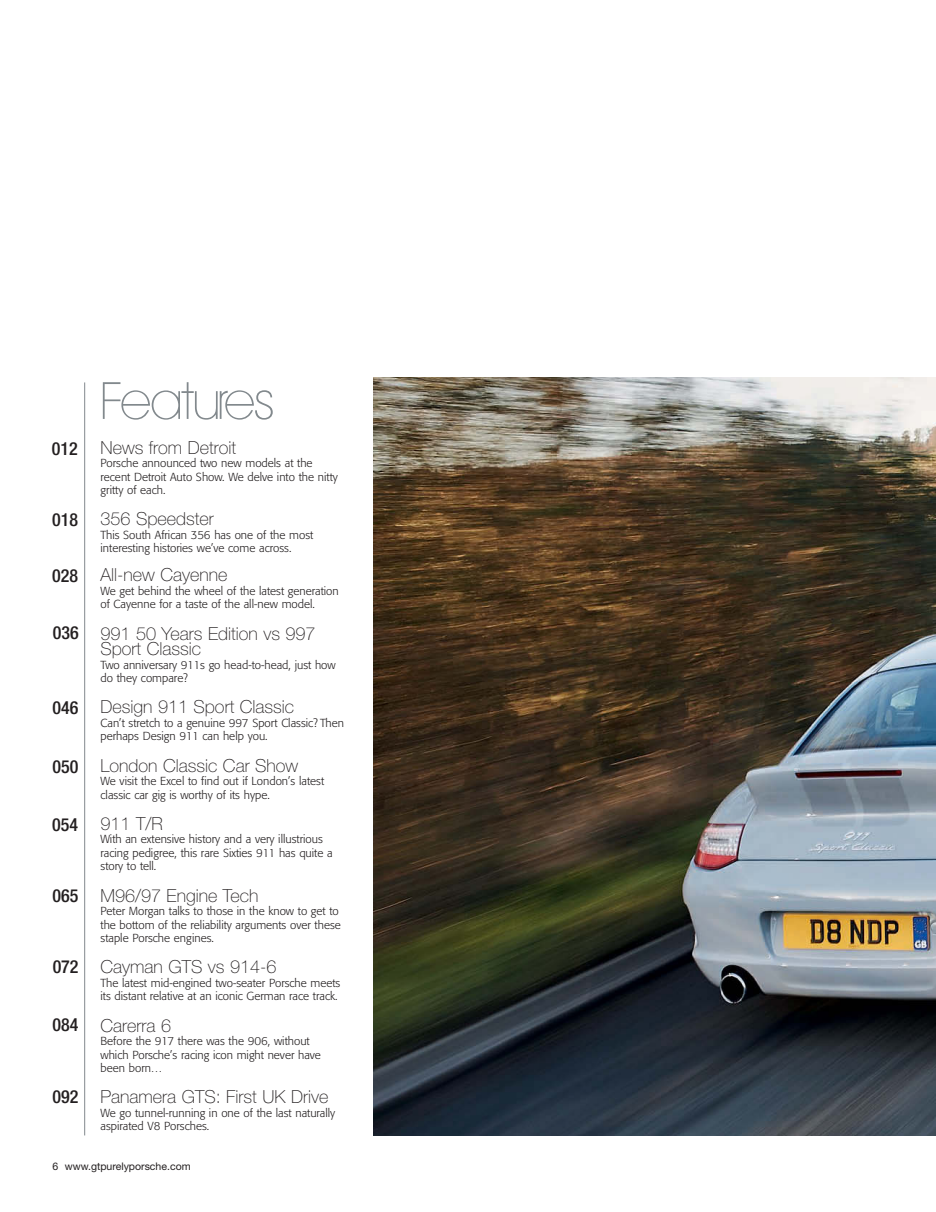
<style>
.page{position:relative;width:936px;height:1212px;background:#fff}
.page>*{position:absolute;margin:0;border:0;box-sizing:border-box;transform-origin:0 0}
.t1{font:200 51.6px "Avant Garde IT Cby BT";letter-spacing:-.035em;color:#82898d}
.t2{font:100 18px/15.6px "Helvetica Neue";color:#231f20}
.t3{font:500 condensed 18px "Helvetica Neue";color:#231f20}
.t4{font:300 11.55px/13.5px "Formata";color:#231f20}
.t5{font:10.5px "Helvetica Neue";color:#231f20}
</style>
<div class="page">
<img style="left:373px;top:377px;width:562px;height:758px">
<hr style="left:84px;top:382px;width:1px;height:753px;background:#82898d">
<p class="t3" style="left:52px;top:442px;width:27px">012</p>
<p class="t3" style="left:52px;top:513px;width:27px">018</p>
<p class="t3" style="left:52px;top:569px;width:27px">028</p>
<p class="t3" style="left:53px;top:626px;width:27px">036</p>
<p class="t3" style="left:53px;top:702px;width:27px">046</p>
<p class="t3" style="left:52px;top:760px;width:27px">050</p>
<p class="t3" style="left:52px;top:818px;width:27px">054</p>
<p class="t3" style="left:53px;top:889px;width:27px">065</p>
<p class="t3" style="left:53px;top:960px;width:27px">072</p>
<p class="t3" style="left:52px;top:1018px;width:27px">084</p>
<p class="t3" style="left:52px;top:1090px;width:27px">092</p>
<p class="t1" style="left:99px;top:382px;width:176px">Features</p>
<p class="t2" style="left:100px;top:441px;width:137px">News from Detroit</p>
<p class="t4" style="left:100px;top:457px;width:239px">Porsche announced two new models at the recent Detroit Auto Show. We delve into the nitty gritty of each.</p>
<p class="t2" style="left:100px;top:513px;width:115px">356 Speedster</p>
<p class="t4" style="left:100px;top:529px;width:214px">This South African 356 has one of the most interesting histories we’ve come across.</p>
<p class="t2" style="left:100px;top:569px;width:128px">All-new Cayenne</p>
<p class="t4" style="left:100px;top:585px;width:240px">We get behind the wheel of the latest generation of Cayenne for a taste of the all-new model.</p>
<p class="t2" style="left:100px;top:627px;width:216px">991 50 Years Edition vs 997<br>Sport Classic</p>
<p class="t4" style="left:100px;top:659px;width:237px">Two anniversary 911s go head-to-head, just how do they compare?</p>
<p class="t2" style="left:100px;top:701px;width:195px">Design 911 Sport Classic</p>
<p class="t4" style="left:100px;top:717px;width:245px">Can’t stretch to a genuine 997 Sport Classic? Then perhaps Design 911 can help you.</p>
<p class="t2" style="left:100px;top:759px;width:199px">London Classic Car Show</p>
<p class="t4" style="left:100px;top:775px;width:225px">We visit the Excel to find out if London’s latest classic car gig is worthy of its hype.</p>
<p class="t2" style="left:100px;top:817px;width:64px">911 T/R</p>
<p class="t4" style="left:100px;top:833px;width:234px">With an extensive history and a very illustrious racing pedigree, this rare Sixties 911 has quite a story to tell.</p>
<p class="t2" style="left:100px;top:889px;width:160px">M96/97 Engine Tech</p>
<p class="t4" style="left:100px;top:905px;width:242px">Peter Morgan talks to those in the know to get to the bottom of the reliability arguments over these staple Porsche engines.</p>
<p class="t2" style="left:100px;top:961px;width:177px">Cayman GTS vs 914-6</p>
<p class="t4" style="left:100px;top:977px;width:241px">The latest mid-engined two-seater Porsche meets its distant relative at an iconic German race track.</p>
<p class="t2" style="left:100px;top:1019px;width:72px">Carerra 6</p>
<p class="t4" style="left:100px;top:1035px;width:222px">Before the 917 there was the 906, without which Porsche’s racing icon might never have been born…</p>
<p class="t2" style="left:100px;top:1090px;width:229px">Panamera GTS: First UK Drive</p>
<p class="t4" style="left:100px;top:1107px;width:236px">We go tunnel-running in one of the last naturally aspirated V8 Porsches.</p>
<p class="t5" style="left:53px;top:1162px;width:140px">6 www.gtpurelyporsche.com</p>
</div>
